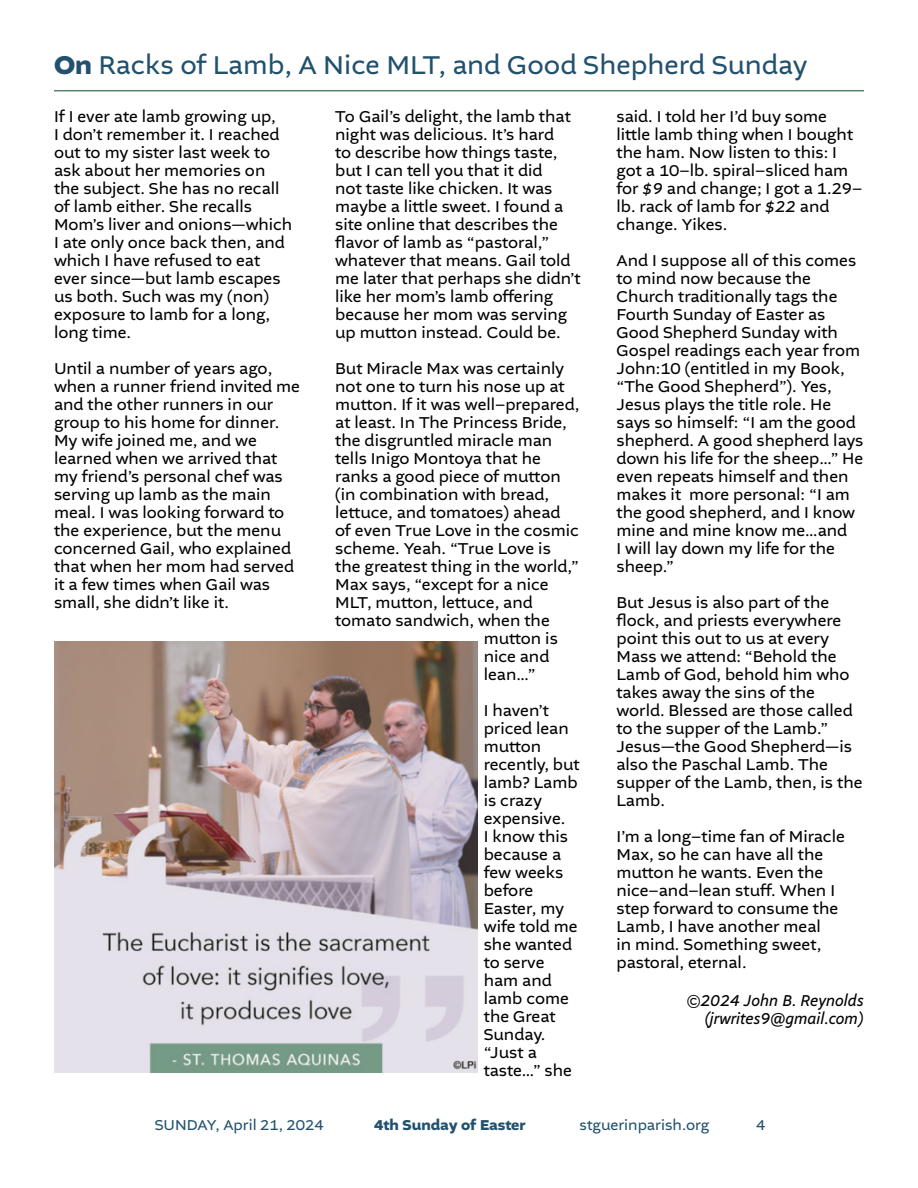
<style>
.page{position:relative;width:918px;height:1188px;background:#fff}
.page>*{position:absolute;margin:0;border:0;box-sizing:border-box;transform-origin:0 0}
.t1{font:27px "Altivo";color:#22516e}
.t2{font:16.5px/18px "Altivo";color:#000}
.t3{font:italic 16.5px/18px "Altivo";color:#000;text-align:right;scale:.96 1}
.t4{font:15px "Altivo";color:#22516e}
.t5{font:700 15px "Altivo";color:#22516e}
.s1{font-weight:700}
.s2{font-style:italic}
</style>
<div class="page">
<hr style="left:54px;top:90px;width:810px;height:1px;background:#56856c">
<img style="left:54px;top:642px;width:423px;height:431px">
<h1 class="t1" style="left:54px;top:48px;width:755px"><span class="s1">On</span> Racks of Lamb, A Nice MLT, and Good Shepherd Sunday</h1>
<p class="t2" style="left:54px;top:107px;width:240px">If I ever ate lamb growing up,<br>I don’t remember it. I reached out to my sister last week to ask about her memories on the subject. She has no recall of lamb either. She recalls<br>Mom’s liver and onions—which<br>I ate only once back then, and which I have refused to eat ever since—but lamb escapes us both. Such was my (non) exposure to lamb for a long, long time.</p>
<p class="t2" style="left:54px;top:359px;width:248px">Until a number of years ago, when a runner friend invited me and the other runners in our group to his home for dinner.<br>My wife joined me, and we learned when we arrived that my friend’s personal chef was serving up lamb as the main meal. I was looking forward to the experience, but the menu concerned Gail, who explained that when her mom had served it a few times when Gail was small, she didn’t like it.</p>
<p class="t2" style="left:335px;top:108px;width:247px">To Gail’s delight, the lamb that night was delicious. It’s hard<br>to describe how things taste, but I can tell you that it did<br>not taste like chicken. It was maybe a little sweet. I found a site online that describes the flavor of lamb as “pastoral,” whatever that means. Gail told me later that perhaps she didn’t like her mom’s lamb offering because her mom was serving up mutton instead. Could be.</p>
<p class="t2" style="left:335px;top:360px;width:230px">But Miracle Max was certainly</p>
<p class="t2" style="left:335px;top:378px;width:231px">not one to turn his nose up at</p>
<p class="t2" style="left:335px;top:396px;width:246px">mutton. If it was well–prepared,</p>
<p class="t2" style="left:335px;top:414px;width:233px">at least. In The Princess Bride,</p>
<p class="t2" style="left:335px;top:432px;width:219px">the disgruntled miracle man</p>
<p class="t2" style="left:335px;top:450px;width:207px">tells Inigo Montoya that he</p>
<p class="t2" style="left:335px;top:468px;width:227px">ranks a good piece of mutton</p>
<p class="t2" style="left:335px;top:486px;width:215px">(in combination with bread,</p>
<p class="t2" style="left:335px;top:504px;width:227px">lettuce, and tomatoes) ahead</p>
<p class="t2" style="left:335px;top:522px;width:245px">of even True Love in the cosmic</p>
<p class="t2" style="left:335px;top:540px;width:217px">scheme. Yeah. “True Love is</p>
<p class="t2" style="left:335px;top:558px;width:245px">the greatest thing in the world,”</p>
<p class="t2" style="left:335px;top:576px;width:215px">Max says, “except for a nice</p>
<p class="t2" style="left:335px;top:594px;width:199px">MLT, mutton, lettuce, and</p>
<p class="t2" style="left:335px;top:612px;width:216px">tomato sandwich, when the</p>
<p class="t2" style="left:484px;top:630px;width:76px">mutton is</p>
<p class="t2" style="left:484px;top:648px;width:67px">nice and</p>
<p class="t2" style="left:484px;top:666px;width:53px">lean…”</p>
<p class="t2" style="left:484px;top:702px;width:98px">I haven’t priced lean mutton recently, but lamb? Lamb is crazy expensive.<br>I know this because a few weeks before<br>Easter, my wife told me she wanted to serve ham and lamb come the Great<br>Sunday. “Just a taste…” she</p>
<p class="t2" style="left:616px;top:108px;width:247px">said. I told her I’d buy some little lamb thing when I bought the ham. Now listen to this: I got a 10–lb. spiral–sliced ham for <span class="s2">$9</span> and change; I got a 1.29– lb. rack of lamb for <span class="s2">$22</span> and change. Yikes.</p>
<p class="t2" style="left:616px;top:252px;width:248px">And I suppose all of this comes to mind now because the<br>Church traditionally tags the<br>Fourth Sunday of Easter as<br>Good Shepherd Sunday with<br>Gospel readings each year from<br>John:10 (entitled in my Book, “The Good Shepherd”). Yes,<br>Jesus plays the title role. He says so himself: “I am the good shepherd. A good shepherd lays down his life for the sheep…” He even repeats himself and then makes it more personal: “I am the good shepherd, and I know mine and mine know me…and<br>I will lay down my life for the sheep.”</p>
<p class="t2" style="left:616px;top:594px;width:248px">But Jesus is also part of the flock, and priests everywhere point this out to us at every<br>Mass we attend: “Behold the<br>Lamb of God, behold him who takes away the sins of the world. Blessed are those called to the supper of the Lamb.”<br>Jesus—the Good Shepherd—is also the Paschal Lamb. The supper of the Lamb, then, is the<br>Lamb.</p>
<p class="t2" style="left:616px;top:828px;width:230px">I’m a long–time fan of Miracle<br>Max, so he can have all the mutton he wants. Even the nice–and–lean stuff. When I step forward to consume the<br>Lamb, I have another meal<br>in mind. Something sweet, pastoral, eternal.</p>
<p class="t3" style="left:687px;top:992px;width:186px">©2024 John B. Reynolds (jrwrites9@gmail.com)</p>
<p class="t4" style="left:155px;top:1116px;width:171px">SUNDAY, April 21, 2024</p>
<p class="t5" style="left:374px;top:1115px;width:153px">4th Sunday of Easter</p>
<p class="t4" style="left:580px;top:1116px;width:131px">stguerinparish.org</p>
<p class="t4" style="left:756px;top:1116px;width:11px">4</p>
</div>
